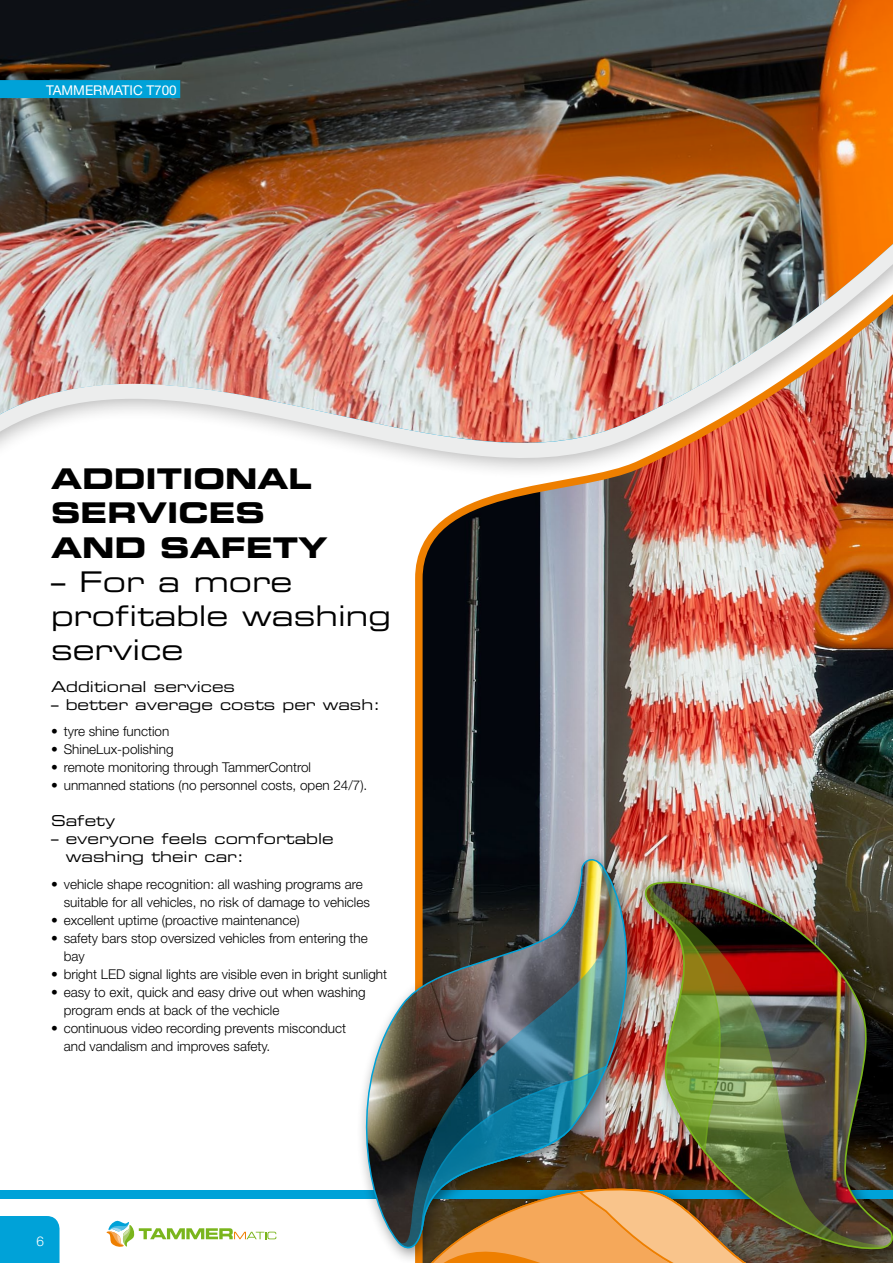
<style>
.page{position:relative;width:893px;height:1263px;background:#fff}
.page>*{position:absolute;margin:0;border:0;box-sizing:border-box;transform-origin:0 0}
.t1{font:28.5px/34.2px "Eurostile LT Std Ex 2";color:#000}
.t2{font:28.5px/34.2px "Eurostile LT Std Bold Ex 2";color:#000}
.t3{font:15px/18px "Eurostile LT Std Ex 2";color:#000}
.t4{font:300 13.5px/18px "Helvetica Neue LT Std";color:#000}
.t5{font:13.5px "Helvetica Neue LT Std";color:#fff}
.t6{font:300 13.5px "Helvetica Neue LT Std";color:#fff}
</style>
<div class="page">
<img style="left:415px;top:581px;width:478px;height:290px">
<img style="left:0;top:0;width:893px;height:579px">
<div style="left:0;top:1216px;width:60px;height:47px;background:#00a2d8"></div>
<div style="left:0;top:1191px;width:893px;height:8px;background:#00a2d8"></div>
<svg style="left:106px;top:1220px;width:170px;height:27px"></svg>
<img style="left:645px;top:880px;width:247px;height:372px">
<svg style="left:345px;top:854px;width:296px;height:403px"></svg>
<img style="left:391px;top:860px;width:246px;height:390px">
<img style="left:402px;top:907px;width:438px;height:356px">
<div style="left:0;top:80px;width:180px;height:18px;background:#00a2d8"></div>
<p class="t5" style="left:46px;top:82px;width:132px">TAMMERMATIC T700</p>
<h1 class="t2" style="left:51px;top:461px;width:262px">ADDITIONAL<br>SER</h1>
<h1 class="t2" style="left:51px;top:495px;width:278px;text-indent:86px">VICES<br>AND SAFETY</h1>
<h1 class="t1" style="left:51px;top:564px;width:341px">– For a more profitable washing service</h1>
<p class="t3" style="left:51px;top:677px;width:185px">Additional services</p>
<p class="t3" style="left:51px;top:695px;width:331px">– better average costs per wash:</p>
<p class="t4" style="left:51px;top:722px;width:120px">• tyre shine function</p>
<p class="t4" style="left:51px;top:740px;width:124px">• ShineLux-polishing</p>
<p class="t4" style="left:51px;top:758px;width:262px">• remote monitoring through TammerControl</p>
<p class="t4" style="left:51px;top:776px;width:318px">• unmanned stations (no personnel costs, open 24/7).</p>
<p class="t3" style="left:51px;top:811px;width:66px">Safety</p>
<p class="t3" style="left:66px;top:829px;width:269px;text-indent:-15px">– everyone feels comfortable washing their car:</p>
<p class="t4" style="left:64px;top:874px;width:308px;text-indent:-13px">• vehicle shape recognition: all washing programs are suitable for all vehicles, no risk of damage to vehicles</p>
<p class="t4" style="left:51px;top:910px;width:250px">• excellent uptime (proactive maintenance)</p>
<p class="t4" style="left:64px;top:928px;width:306px;text-indent:-13px">• safety bars stop oversized vehicles from entering the bay</p>
<p class="t4" style="left:51px;top:964px;width:338px">• bright LED signal lights are visible even in bright sunlight</p>
<p class="t4" style="left:64px;top:982px;width:303px;text-indent:-13px">• easy to exit, quick and easy drive out when washing program ends at back of the vechicle</p>
<p class="t4" style="left:64px;top:1018px;width:284px;text-indent:-13px">• continuous video recording prevents misconduct and vandalism and improves safety.</p>
<p class="t6" style="left:37px;top:1233px;width:9px">6</p>
</div>
